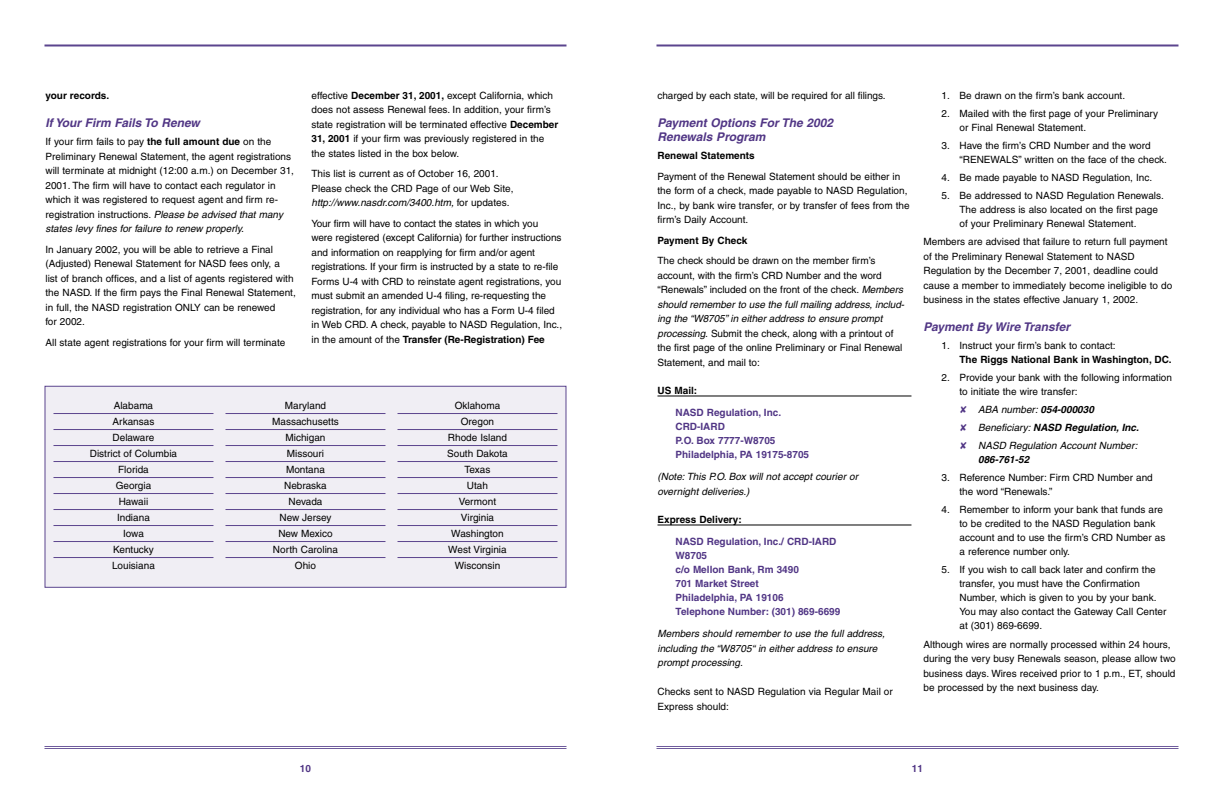
<style>
.page{position:relative;width:1224px;height:792px;background:#fff}
.page>*{position:absolute;margin:0;border:0;box-sizing:border-box;transform-origin:0 0}
.t1{font:italic 700 12px/14px "Helvetica";color:#513685}
.t2{font:10px/14.5px "Helvetica";color:#000}
.t3{font:italic 10px/14.5px "Helvetica";color:#000}
.t4{font:700 10px/14px "Helvetica";color:#513685}
.t5{font:700 10px "Helvetica";color:#000}
.t6{font:italic 700 10px "Helvetica";color:#000}
.s1{font-weight:700}
.s2{font-style:italic}
.s3{color:#513685}
</style>
<div class="page">
<hr style="left:657px;top:746px;width:522px;height:1px;background:#5b458e">
<hr style="left:657px;top:748px;width:522px;height:1px;background:#5b458e">
<hr style="left:656px;top:44px;width:522px;height:2px;background:#5b458e">
<svg style="left:657px;top:395px;width:255px;height:2px"></svg>
<svg style="left:657px;top:524px;width:255px;height:2px"></svg>
<hr style="left:44px;top:746px;width:523px;height:1px;background:#5b458e">
<hr style="left:44px;top:748px;width:523px;height:1px;background:#5b458e">
<hr style="left:44px;top:44px;width:522px;height:2px;background:#5b458e">
<div style="left:46px;top:387px;width:520px;height:200px;background:#f0eef4"></div>
<svg style="left:53px;top:413px;width:161px;height:1px"></svg>
<svg style="left:53px;top:429px;width:161px;height:1px"></svg>
<svg style="left:53px;top:445px;width:161px;height:1px"></svg>
<svg style="left:53px;top:461px;width:161px;height:1px"></svg>
<svg style="left:53px;top:477px;width:161px;height:1px"></svg>
<svg style="left:53px;top:493px;width:161px;height:1px"></svg>
<svg style="left:53px;top:509px;width:161px;height:1px"></svg>
<svg style="left:53px;top:525px;width:161px;height:1px"></svg>
<svg style="left:53px;top:541px;width:161px;height:1px"></svg>
<svg style="left:53px;top:557px;width:161px;height:1px"></svg>
<svg style="left:225px;top:413px;width:161px;height:1px"></svg>
<svg style="left:225px;top:429px;width:161px;height:1px"></svg>
<svg style="left:225px;top:445px;width:161px;height:1px"></svg>
<svg style="left:225px;top:461px;width:161px;height:1px"></svg>
<svg style="left:225px;top:477px;width:161px;height:1px"></svg>
<svg style="left:225px;top:493px;width:161px;height:1px"></svg>
<svg style="left:225px;top:509px;width:161px;height:1px"></svg>
<svg style="left:225px;top:525px;width:161px;height:1px"></svg>
<svg style="left:225px;top:541px;width:161px;height:1px"></svg>
<svg style="left:225px;top:557px;width:161px;height:1px"></svg>
<svg style="left:397px;top:413px;width:161px;height:1px"></svg>
<svg style="left:397px;top:429px;width:161px;height:1px"></svg>
<svg style="left:397px;top:445px;width:161px;height:1px"></svg>
<svg style="left:397px;top:461px;width:161px;height:1px"></svg>
<svg style="left:397px;top:477px;width:161px;height:1px"></svg>
<svg style="left:397px;top:493px;width:161px;height:1px"></svg>
<svg style="left:397px;top:509px;width:161px;height:1px"></svg>
<svg style="left:397px;top:525px;width:161px;height:1px"></svg>
<svg style="left:397px;top:541px;width:161px;height:1px"></svg>
<svg style="left:397px;top:557px;width:161px;height:1px"></svg>
<div style="left:44px;top:386px;width:522px;height:202px;border:1px solid #5b458e"></div>
<p class="t5" style="left:45px;top:91px;width:65px">your records.</p>
<p class="t1" style="left:45px;top:117px;width:156px">If Your Firm Fails To Renew</p>
<p class="t2" style="left:45px;top:135px;width:250px">If your firm fails to pay <span class="s1">the full amount due</span> on the Preliminary Renewal Statement, the agent registrations will terminate at midnight (12:00 a.m.) on December 31, 2001. The firm will have to contact each regulator in which it was registered to request agent and firm re&shy;registration instructions. <span class="s2">Please be advised that many states levy fines for failure to renew properly.</span></p>
<p class="t2" style="left:45px;top:243px;width:252px">In January 2002, you will be able to retrieve a Final (Adjusted) Renewal Statement for NASD fees only, a<br>list of branch offices, and a list of agents registered with the NASD. If the firm pays the Final Renewal Statement, in full, the NASD registration ONLY can be renewed<br>for 2002.</p>
<p class="t2" style="left:45px;top:336px;width:241px">All state agent registrations for your firm will terminate</p>
<p class="t2" style="left:312px;top:89px;width:248px">effective <span class="s1">December 31, 2001,</span> except California, which does not assess Renewal fees. In addition, your firm’s state registration will be terminated effective <span class="s1">December 31, 2001</span> if your firm was previously registered in the the states listed in the box below.</p>
<p class="t2" style="left:312px;top:167px;width:203px">This list is current as of October 16, 2001.<br>Please check the CRD Page of our Web Site, <span class="s2">http://www.nasdr.com/3400.htm,</span> for updates.</p>
<p class="t2" style="left:312px;top:217px;width:252px">Your firm will have to contact the states in which you<br>were registered (except California) for further instructions and information on reapplying for firm and/or agent registrations. If your firm is instructed by a state to re-file Forms U-4 with CRD to reinstate agent registrations, you must submit an amended U-4 filing, re-requesting the registration, for any individual who has a Form U-4 filed in Web CRD. A check, payable to NASD Regulation, Inc., in the amount of the <span class="s1">Transfer (Re-Registration) Fee</span></p>
<p class="t2" style="left:90px;top:399px;width:89px;line-height:16px;text-align:center">Alabama<br>Arkansas<br>Delaware<br>District of Columbia<br>Florida<br>Georgia<br>Hawaii<br>Indiana<br>Iowa<br>Kentucky<br>Louisiana</p>
<p class="t2" style="left:272px;top:399px;width:68px;line-height:16px;text-align:center">Maryland<br>Massachusetts<br>Michigan<br>Missouri<br>Montana<br>Nebraska<br>Nevada<br>New Jersey<br>New Mexico<br>North Carolina<br>Ohio</p>
<p class="t2" style="left:447px;top:399px;width:62px;line-height:16px;text-align:center">Oklahoma<br>Oregon<br>Rhode Island<br>South Dakota<br>Texas<br>Utah<br>Vermont<br>Virginia<br>Washington<br>West Virginia<br>Wisconsin</p>
<p class="t2" style="left:657px;top:89px;width:230px">charged by each state, will be required for all filings.</p>
<p class="t1" style="left:657px;top:117px;width:177px">Payment Options For The 2002<br>Renewals Program</p>
<p class="t5" style="left:657px;top:152px;width:99px">Renewal Statements</p>
<p class="t2" style="left:657px;top:170px;width:254px">Payment of the Renewal Statement should be either in the form of a check, made payable to NASD Regulation, Inc., by bank wire transfer, or by transfer of fees from the firm’s Daily Account.</p>
<p class="t5" style="left:657px;top:236px;width:91px">Payment By Check</p>
<p class="t2" style="left:657px;top:254px;width:249px">The check should be drawn on the member firm’s account, with the firm’s CRD Number and the word “Renewals” included on the front of the check. <span class="s2">Members should remember to use the full mailing address, includ&shy;ing the “W8705” in either address to ensure prompt processing.</span> Submit the check, along with a printout of the first page of the online Preliminary or Final Renewal Statement, and mail to:</p>
<p class="t5" style="left:657px;top:386px;width:41px">US Mail:</p>
<p class="t4" style="left:675px;top:406px;width:135px">NASD Regulation, Inc.<br>CRD-IARD<br>P.O. Box 7777-W8705<br>Philadelphia, PA 19175-8705</p>
<p class="t3" style="left:657px;top:470px;width:202px">(Note: This P.O. Box will not accept courier or overnight deliveries.)</p>
<p class="t5" style="left:657px;top:515px;width:86px">Express Delivery:</p>
<p class="t4" style="left:675px;top:535px;width:166px">NASD Regulation, Inc./ CRD-IARD<br>W8705<br>c/o Mellon Bank, Rm 3490<br>701 Market Street<br>Philadelphia, PA 19106<br>Telephone Number: (301) 869-6699</p>
<p class="t3" style="left:657px;top:627px;width:229px">Members should remember to use the full address, including the “W8705“ in either address to ensure prompt processing.</p>
<p class="t2" style="left:657px;top:685px;width:237px">Checks sent to NASD Regulation via Regular Mail or<br>Express should:</p>
<p class="t2" style="left:942px;top:89px;width:185px">1. Be drawn on the firm’s bank account.</p>
<p class="t2" style="left:960px;top:107px;width:200px;line-height:14px;text-indent:-18px">2. Mailed with the first page of your Preliminary or Final Renewal Statement.</p>
<p class="t2" style="left:960px;top:139px;width:209px;line-height:14px;text-indent:-18px">3. Have the firm’s CRD Number and the word “RENEWALS” written on the face of the check.</p>
<p class="t2" style="left:942px;top:171px;width:212px">4. Be made payable to NASD Regulation, Inc.</p>
<p class="t2" style="left:960px;top:189px;width:206px;line-height:14px;text-indent:-18px">5. Be addressed to NASD Regulation Renewals.<br>The address is also located on the first page of your Preliminary Renewal Statement.</p>
<p class="t2" style="left:924px;top:235px;width:250px">Members are advised that failure to return full payment of the Preliminary Renewal Statement to NASD Regulation by the December 7, 2001, deadline could cause a member to immediately become ineligible to do business in the states effective January 1, 2002.</p>
<p class="t1" style="left:924px;top:321px;width:148px">Payment By Wire Transfer</p>
<p class="t2" style="left:942px;top:339px;width:176px">1. Instruct your firm’s bank to contact:</p>
<p class="t5" style="left:960px;top:356px;width:214px">The Riggs National Bank in Washington, DC.</p>
<p class="t2" style="left:960px;top:372px;width:214px;line-height:14px;text-indent:-18px">2. Provide your bank with the following information to initiate the wire transfer:</p>
<p class="t3" style="left:960px;top:402px;width:180px;line-height:18px"><span class="s3">✘</span> ABA number: <span class="s1">054-000030<br></span><span class="s3">✘</span> Beneficiary: <span class="s1">NASD Regulation, Inc. </span><span class="s3">✘</span> NASD Regulation Account Number:</p>
<p class="t6" style="left:978px;top:456px;width:53px">086-761-52</p>
<p class="t2" style="left:960px;top:472px;width:195px;line-height:14px;text-indent:-18px">3. Reference Number: Firm CRD Number and the word “Renewals.”</p>
<p class="t2" style="left:960px;top:504px;width:207px;line-height:14px;text-indent:-18px">4. Remember to inform your bank that funds are to be credited to the NASD Regulation bank account and to use the firm’s CRD Number as a reference number only.</p>
<p class="t2" style="left:960px;top:564px;width:208px;line-height:14px;text-indent:-18px">5. If you wish to call back later and confirm the transfer, you must have the Confirmation Number, which is given to you by your bank.<br>You may also contact the Gateway Call Center at (301) 869-6699.</p>
<p class="t2" style="left:924px;top:638px;width:254px">Although wires are normally processed within 24 hours, during the very busy Renewals season, please allow two business days. Wires received prior to 1 p.m., ET, should be processed by the next business day.</p>
<p class="t4" style="left:300px;top:763px;width:13px">10</p>
<p class="t4" style="left:912px;top:763px;width:13px">11</p>
</div>
